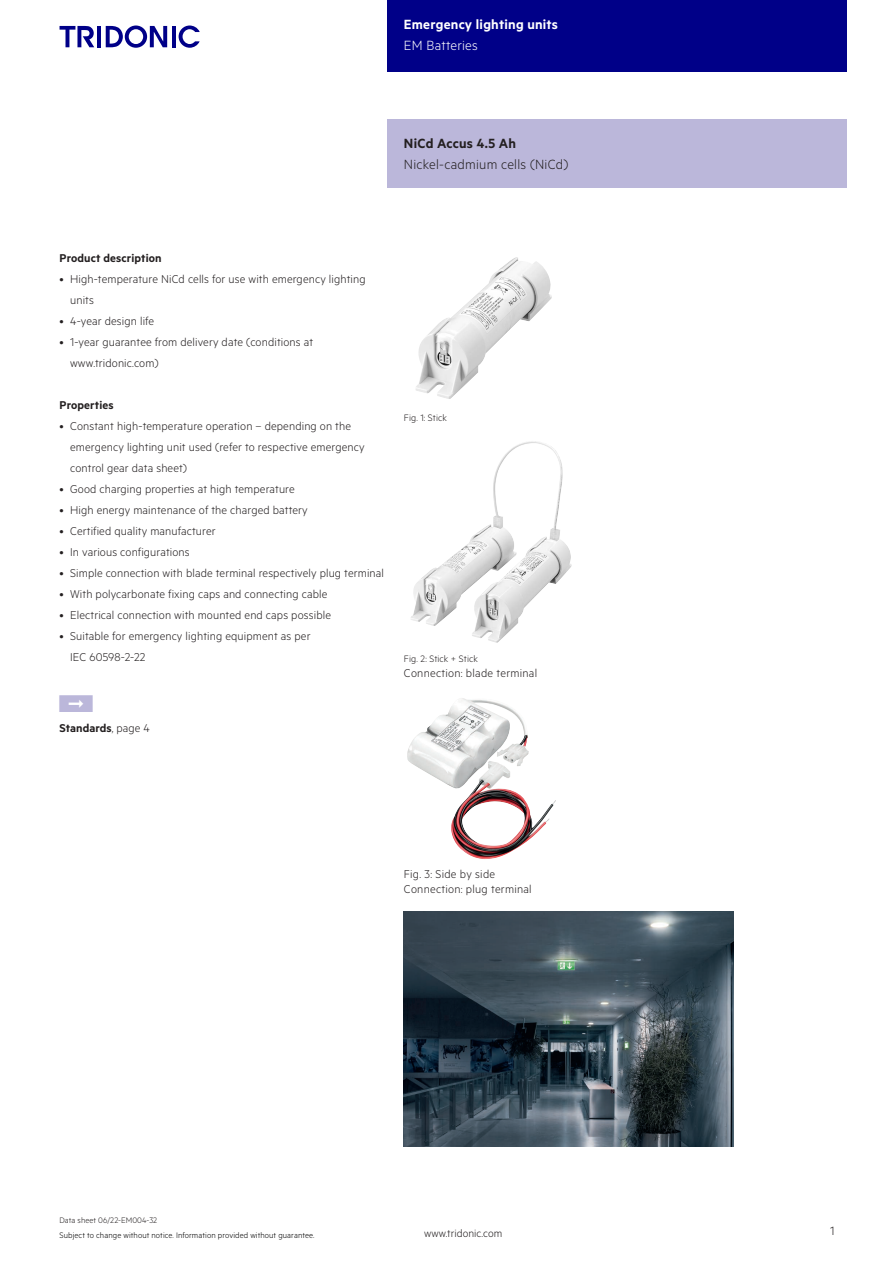
<style>
.page{position:relative;width:893px;height:1263px;background:#fff}
.page>*{position:absolute;margin:0;border:0;box-sizing:border-box;transform-origin:0 0}
.t1{font:15px "Tridonic Metric Print Light";letter-spacing:.015em;color:#231f20}
.t2{font:15px "Tridonic Metric Print Semi";letter-spacing:.015em;color:#fff}
.t3{font:15px "Tridonic Metric Print Semi";letter-spacing:.015em;color:#231f20}
.t4{font:15px "Tridonic Metric Print Light";letter-spacing:.015em;color:#fff}
.t5{font:13.5px "Tridonic Metric Print Light";color:#231f20}
.t6{font:12.75px/21px "Tridonic Metric Print Light";letter-spacing:.01em;color:#231f20}
.t7{font:12.75px "Tridonic Metric Print Semi";letter-spacing:.01em;color:#231f20}
.t8{font:12px "Tridonic Metric Print Light";letter-spacing:.005em;color:#231f20}
.t9{font:10.5px "Tridonic Metric Print Light";letter-spacing:.01em;color:#231f20}
.t10{font:9px "Tridonic Metric Print Light";letter-spacing:.01em;color:#000}
.t11{font:9px "Tridonic Metric Print Light";letter-spacing:.005em;color:#231f20}
.s1{font-family:"Tridonic Metric Print Light"}
</style>
<div class="page">
<div style="left:387px;top:0;width:459px;height:72px;background:#008"></div>
<hr style="left:97px;top:26px;width:4px;height:21px;background:#008">
<svg style="left:106px;top:26px;width:61px;height:22px"></svg>
<hr style="left:172px;top:26px;width:3px;height:21px;background:#008">
<svg style="left:179px;top:26px;width:21px;height:22px"></svg>
<svg style="left:60px;top:26px;width:34px;height:21px"></svg>
<div style="left:387px;top:119px;width:459px;height:68px;background:#bbb7da"></div>
<img style="left:416px;top:257px;width:136px;height:142px">
<img style="left:411px;top:443px;width:160px;height:200px">
<img style="left:407px;top:698px;width:122px;height:136px">
<img style="left:404px;top:911px;width:330px;height:235px">
<p class="t2" style="left:404px;top:15px;width:156px">Emergency lighting units</p>
<p class="t4" style="left:404px;top:37px;width:75px">EM Batteries</p>
<p class="t3" style="left:404px;top:134px;width:114px">NiCd Accus 4.5 Ah</p>
<p class="t1" style="left:404px;top:156px;width:166px">Nickel-cadmium cells (NiCd)</p>
<p class="t7" style="left:60px;top:250px;width:104px">Product description</p>
<p class="t6" style="left:70px;top:268px;width:297px;text-indent:-11px">• High-temperature NiCd cells for use with emergency lighting units</p>
<p class="t6" style="left:60px;top:310px;width:96px">• 4-year design life</p>
<p class="t6" style="left:70px;top:331px;width:244px;text-indent:-11px">• 1-year guarantee from delivery date (conditions at www.tridonic.com)</p>
<p class="t7" style="left:60px;top:397px;width:56px">Properties</p>
<p class="t6" style="left:70px;top:415px;width:296px;text-indent:-11px">• Constant high-temperature operation – depending on the emergency lighting unit used (refer to respective emergency control gear data sheet)</p>
<p class="t6" style="left:60px;top:478px;width:237px">• Good charging properties at high temperature</p>
<p class="t6" style="left:60px;top:499px;width:250px">• High energy maintenance of the charged battery</p>
<p class="t6" style="left:60px;top:520px;width:158px">• Certified quality manufacturer</p>
<p class="t6" style="left:60px;top:541px;width:132px">• In various configurations</p>
<p class="t6" style="left:60px;top:562px;width:326px">• Simple connection with blade terminal respectively plug terminal</p>
<p class="t6" style="left:60px;top:583px;width:269px">• With polycarbonate fixing caps and connecting cable</p>
<p class="t6" style="left:60px;top:604px;width:273px">• Electrical connection with mounted end caps possible</p>
<p class="t6" style="left:70px;top:625px;width:242px;text-indent:-11px">• Suitable for emergency lighting equipment as per<br>IEC 60598-2-22</p>
<p class="t7" style="left:60px;top:720px;width:92px">Standards<span class="s1">, page 4</span></p>
<p class="t9" style="left:404px;top:412px;width:45px">Fig. 1: Stick</p>
<p class="t9" style="left:404px;top:653px;width:75px">Fig. 2: Stick + Stick</p>
<p class="t6" style="left:404px;top:662px;width:135px">Connection: blade terminal</p>
<p class="t6" style="left:404px;top:866px;width:129px;line-height:15.3px">Fig. 3: Side by side<br>Connection: plug terminal</p>
<p class="t11" style="left:60px;top:1215px;width:99px">Data sheet 06/22-EM004-32</p>
<p class="t10" style="left:60px;top:1229px;width:257px">Subject to change without notice. Information provided without guarantee.</p>
<p class="t8" style="left:424px;top:1227px;width:80px">www.tridonic.com</p>
<p class="t5" style="left:830px;top:1223px;width:6px">1</p>
</div>
